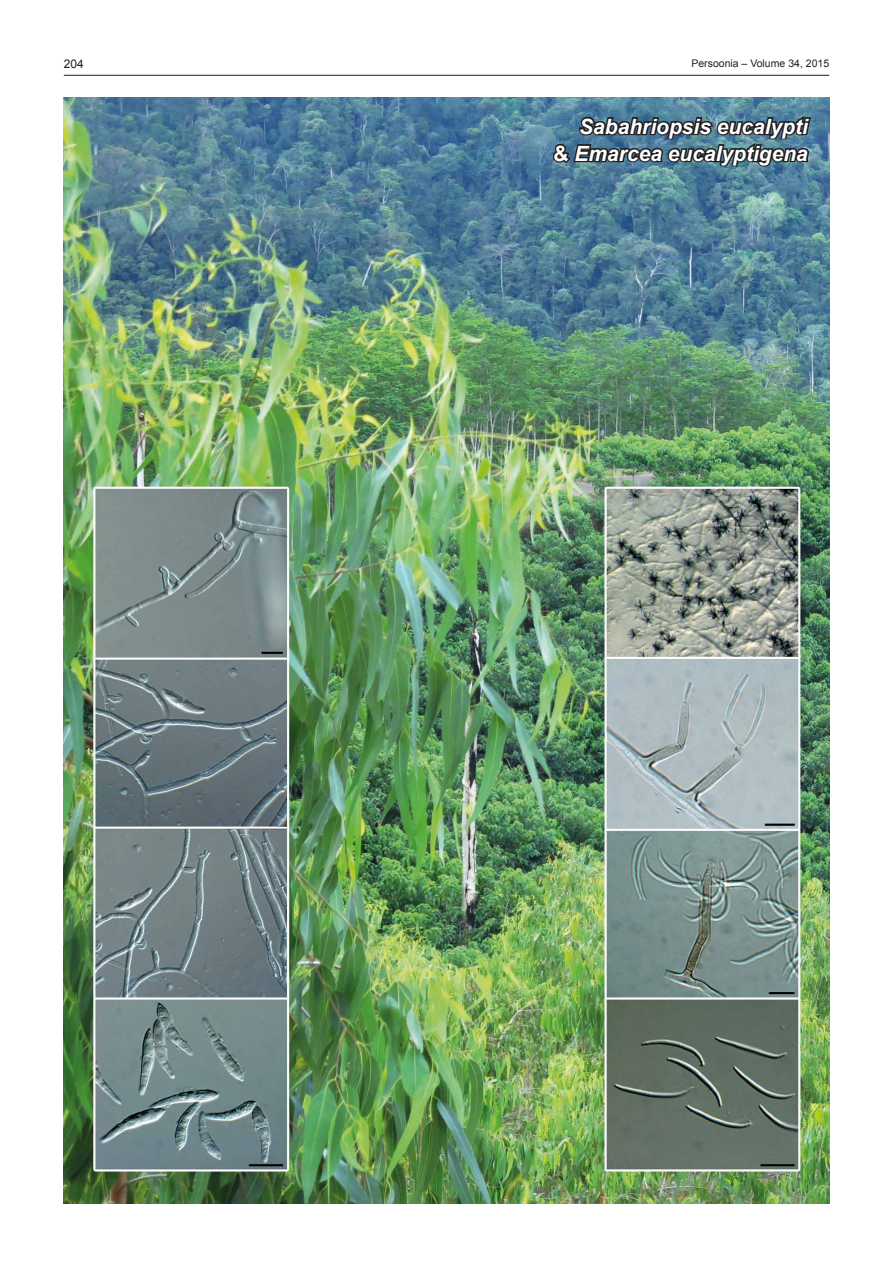
<style>
.page{position:relative;width:893px;height:1263px;background:#fff}
.page>*{position:absolute;margin:0;border:0;box-sizing:border-box;transform-origin:0 0}
.t1{font:italic 700 21px/27px "Arial";color:#fff;text-align:right}
.t2{font:12px "Arial";color:#231f20}
.t3{font:10.5px "Arial";color:#231f20}
.s1{font-style:normal}
</style>
<div class="page">
<hr style="left:64px;top:75px;width:765px;height:1px;background:#231f20">
<img style="left:64px;top:98px;width:765px;height:1105px">
<svg style="left:550px;top:113px;width:263px;height:63px;background:#405c6c"></svg>
<p class="t2" style="left:64px;top:55px;width:22px">204</p>
<p class="t3" style="left:691px;top:56px;width:139px">Persoonia – Volume 34, 2015</p>
<p class="t1" style="left:553px;top:113px;width:256px">Sabahriopsis eucalypti<br><span class="s1">&amp;</span> Emarcea eucalyptigena</p>
</div>
